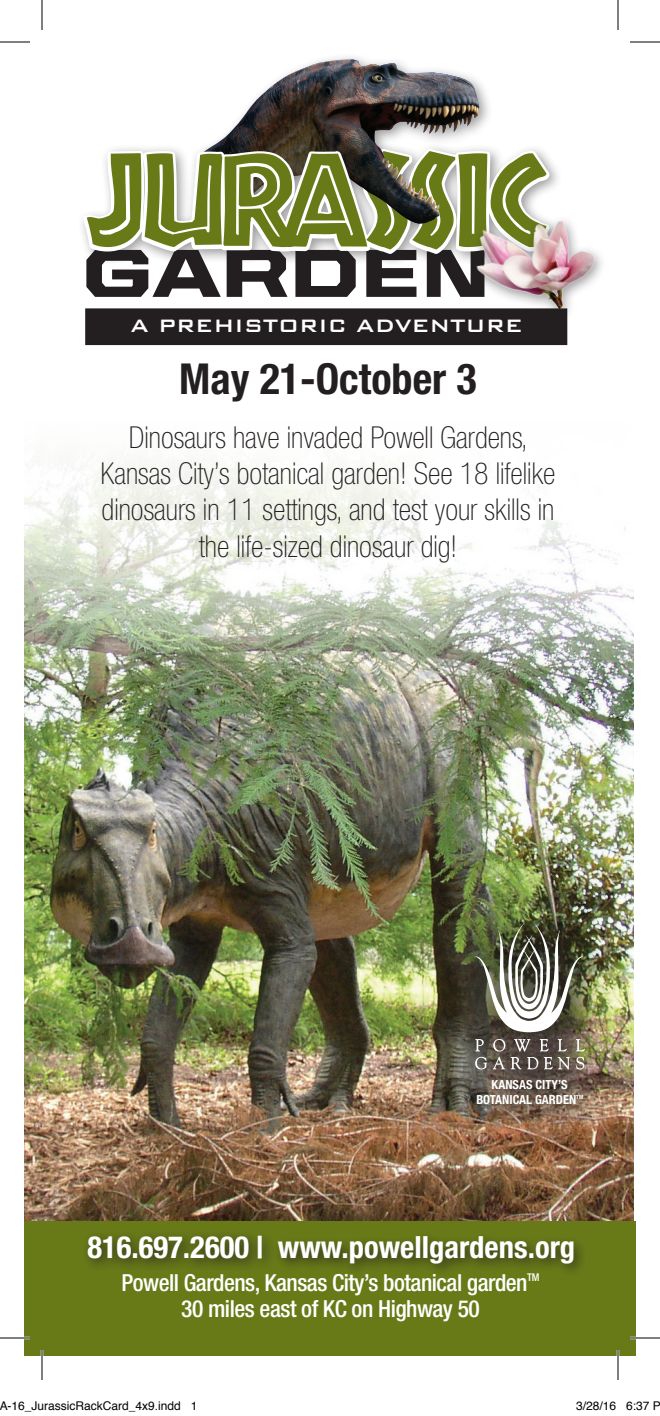
<style>
.page{position:relative;width:660px;height:1416px;background:#fff}
.page>*{position:absolute;margin:0;border:0;box-sizing:border-box;transform-origin:0 0}
.t1{font:700 condensed 42.8px "Helvetica Neue LT Std";color:#231f20}
.t2{font:700 condensed 30.6px "Helvetica Neue LT Std";color:#fff}
.t3{font:100 condensed 30.2px/36.4px "Helvetica Neue LT Std";color:#231f20;text-align:center}
.t4{font:500 24px "Bank Gothic";color:#fff}
.t5{font:500 condensed 23.6px/26px "Helvetica Neue LT Std";letter-spacing:-.02em;color:#fff;text-align:center}
.t6{font:700 condensed 12.6px/15px "Helvetica Neue LT Std";color:#fff;text-align:center}
.t7{font:12px "Helvetica";color:#000}
.t8{font:700 condensed 5.6px "Helvetica Neue LT Std";color:#fff}
</style>
<div class="page">
<img style="left:24px;top:464px;width:610px;height:757px">
<div style="left:24px;top:1221px;width:612px;height:135px;background:#687a18"></div>
<div style="left:81px;top:1229px;width:507px;height:49px;background:#231f20;opacity:.75"></div>
<svg style="left:86px;top:267px;width:377px;height:30px"></svg>
<div style="left:77px;top:142px;width:486px;height:125px;background:#231f20;opacity:.45"></div>
<svg style="left:79px;top:57px;width:476px;height:201px"></svg>
<svg style="left:87px;top:151px;width:460px;height:99px;fill:#687a18"></svg>
<img style="left:351px;top:121px;width:99px;height:104px">
<div style="left:469px;top:215px;width:138px;height:108px;background:#231f20;opacity:.45"></div>
<img style="left:463px;top:218px;width:140px;height:100px">
<div style="left:86px;top:309px;width:480px;height:35px;background:#231f20"></div>
<div style="left:85px;top:308px;width:482px;height:37px;border:2px solid #231f20"></div>
<div style="left:452px;top:907px;width:183px;height:215px;background:#231f20;opacity:.75"></div>
<svg style="left:475px;top:1039px;width:9px;height:12px"></svg>
<svg style="left:576px;top:1039px;width:9px;height:12px"></svg>
<svg style="left:493px;top:1039px;width:12px;height:15px"></svg>
<svg style="left:511px;top:1039px;width:59px;height:15px"></svg>
<svg style="left:475px;top:922px;width:109px;height:110px"></svg>
<div style="left:455px;top:1054px;width:175px;height:103px;background:#231f20;opacity:.75"></div>
<hr style="left:0;top:1337px;width:30px;height:2px;background:#fff">
<hr style="left:630px;top:1337px;width:30px;height:2px;background:#fff">
<hr style="left:41px;top:1350px;width:2px;height:30px;background:#fff">
<hr style="left:617px;top:1350px;width:2px;height:30px;background:#fff">
<hr style="left:0;top:42px;width:30px;height:1px;background:#000">
<hr style="left:630px;top:42px;width:30px;height:1px;background:#000">
<hr style="left:0;top:1338px;width:30px;height:1px;background:#000">
<hr style="left:630px;top:1338px;width:30px;height:1px;background:#000">
<hr style="left:42px;top:0;width:1px;height:30px;background:#000">
<hr style="left:42px;top:1350px;width:1px;height:30px;background:#000">
<hr style="left:618px;top:0;width:1px;height:30px;background:#000">
<hr style="left:618px;top:1350px;width:1px;height:30px;background:#000">
<p class="t4" style="left:130px;top:307px;width:394px">A PREHISTORIC ADVENTURE</p>
<h1 class="t1" style="left:179px;top:352px;width:299px">May 21-October 3</h1>
<p class="t3" style="left:101px;top:419px;width:456px">Dinosaurs have invaded Powell Gardens, Kansas City’s botanical garden! See 18 lifelike dinosaurs in 11 settings, and test your skills in the life-sized dinosaur dig!</p>
<p class="t6" style="left:476px;top:1077px;width:101px">KANSAS CITY’S<br>BOTANICAL GARDEN</p>
<p class="t8" style="left:576px;top:1094px;width:8px">TM</p>
<p class="t2" style="left:88px;top:1229px;width:489px">816.697.2600 | www.powellgardens.org</p>
<p class="t5" style="left:121px;top:1269px;width:420px">Powell Gardens, Kansas City’s botanical garden<sup>TM<br></sup>30 miles east of KC on Highway 50</p>
<p class="t7" style="left:-1px;top:1397px;width:200px">A-16_JurassicRackCard_4x9.indd 1</p>
<p class="t7" style="left:576px;top:1397px;width:86px">3/28/16 6:37 P</p>
</div>
